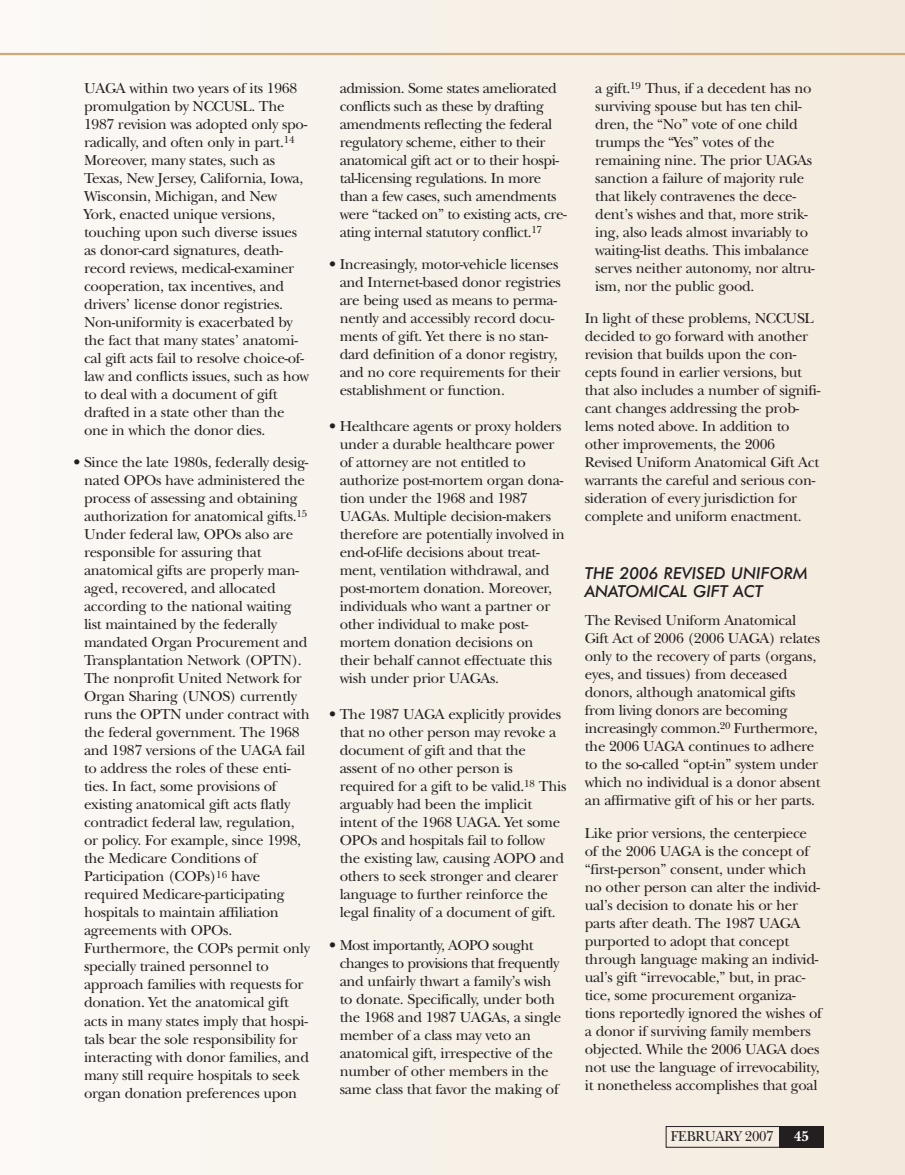
<style>
.page{position:relative;width:905px;height:1175px;background:#fff}
.page>*{position:absolute;margin:0;border:0;box-sizing:border-box;transform-origin:0 0}
.t1{font:italic 500 16.5px/18px "Futura BT";color:#231f20}
.t2{font:15px/18px "New Baskerville";letter-spacing:-.02em;color:#231f20}
.t3{font:15px "New Baskerville";letter-spacing:-.02em;color:#231f20;scale:.95 1}
.t4{font:700 15px "New Baskerville";color:#fff;scale:.95 1}
</style>
<div class="page">
<div style="left:0;top:0;width:904px;height:1174px;background:#f3eadd"></div>
<div style="left:0;top:0;width:760px;height:1174px;background:#f5ede2"></div>
<div style="left:0;top:0;width:600px;height:1174px;background:#f6f0e6"></div>
<div style="left:0;top:0;width:400px;height:1174px;background:#f7f3eb"></div>
<div style="left:0;top:0;width:240px;height:1174px;background:#f9f6f0"></div>
<div style="left:0;top:0;width:80px;height:1174px;background:#fbf9f5"></div>
<hr style="left:0;top:53px;width:904px;height:2px;background:#ceaa79">
<div style="left:779px;top:1126px;width:45px;height:21px;background:#231f20"></div>
<div style="left:665px;top:1126px;width:116px;height:21px;border:1px solid #231f20"></div>
<p class="t2" style="left:84px;top:81px;width:227px">UAGA within two years of its 1968 promulgation by NCCUSL. The 1987 revision was adopted only spo&shy;radically, and often only in part.<sup>14<br></sup>Moreover, many states, such as Texas, New Jersey, California, Iowa, Wisconsin, Michigan, and New York, enacted unique versions, touching upon such diverse issues as donor-card signatures, death&shy;record reviews, medical-examiner cooperation, tax incentives, and drivers’ license donor registries.<br>Non-uniformity is exacerbated by the fact that many states’ anatomi&shy;cal gift acts fail to resolve choice-of&shy;law and conflicts issues, such as how to deal with a document of gift drafted in a state other than the one in which the donor dies.</p>
<p class="t2" style="left:84px;top:455px;width:227px;text-indent:-10px">• Since the late 1980s, federally desig&shy;nated OPOs have administered the process of assessing and obtaining authorization for anatomical gifts.<sup>15<br></sup>Under federal law, OPOs also are responsible for assuring that anatomical gifts are properly man&shy;aged, recovered, and allocated according to the national waiting list maintained by the federally mandated Organ Procurement and Transplantation Network (OPTN).<br>The nonprofit United Network for Organ Sharing (UNOS) currently runs the OPTN under contract with the federal government. The 1968 and 1987 versions of the UAGA fail to address the roles of these enti&shy;ties. In fact, some provisions of existing anatomical gift acts flatly contradict federal law, regulation, or policy. For example, since 1998, the Medicare Conditions of Participation (COPs)<sup>16</sup> have required Medicare-participating hospitals to maintain affiliation agreements with OPOs.<br>Furthermore, the COPs permit only specially trained personnel to approach families with requests for donation. Yet the anatomical gift acts in many states imply that hospi&shy;tals bear the sole responsibility for interacting with donor families, and many still require hospitals to seek organ donation preferences upon</p>
<p class="t2" style="left:340px;top:81px;width:228px">admission. Some states ameliorated conflicts such as these by drafting amendments reflecting the federal regulatory scheme, either to their anatomical gift act or to their hospi&shy;tal-licensing regulations. In more than a few cases, such amendments were “tacked on” to existing acts, cre&shy;ating internal statutory conflict.<sup>17</sup></p>
<p class="t2" style="left:339px;top:257px;width:223px;text-indent:-10px">• Increasingly, motor-vehicle licenses and Internet-based donor registries are being used as means to perma&shy;nently and accessibly record docu&shy;ments of gift. Yet there is no stan&shy;dard definition of a donor registry, and no core requirements for their establishment or function.</p>
<p class="t2" style="left:339px;top:419px;width:227px;text-indent:-10px">• Healthcare agents or proxy holders under a durable healthcare power of attorney are not entitled to authorize post-mortem organ dona&shy;tion under the 1968 and 1987<br>UAGAs. Multiple decision-makers therefore are potentially involved in end-of-life decisions about treat&shy;ment, ventilation withdrawal, and post-mortem donation. Moreover, individuals who want a partner or other individual to make post&shy;mortem donation decisions on their behalf cannot effectuate this wish under prior UAGAs.</p>
<p class="t2" style="left:339px;top:707px;width:228px;text-indent:-10px">• The 1987 UAGA explicitly provides that no other person may revoke a document of gift and that the assent of no other person is required for a gift to be valid.<sup>18</sup> This arguably had been the implicit intent of the 1968 UAGA. Yet some OPOs and hospitals fail to follow the existing law, causing AOPO and others to seek stronger and clearer language to further reinforce the legal finality of a document of gift.</p>
<p class="t2" style="left:340px;top:937px;width:223px;text-indent:-10px">• Most importantly, AOPO sought changes to provisions that frequently and unfairly thwart a family’s wish to donate. Specifically, under both the 1968 and 1987 UAGAs, a single member of a class may veto an anatomical gift, irrespective of the number of other members in the same class that favor the making of</p>
<p class="t2" style="left:595px;top:81px;width:221px">a gift.<sup>19</sup> Thus, if a decedent has no surviving spouse but has ten chil&shy;dren, the “No” vote of one child trumps the “Yes” votes of the remaining nine. The prior UAGAs sanction a failure of majority rule that likely contravenes the dece&shy;dent’s wishes and that, more strik&shy;ing, also leads almost invariably to waiting-list deaths. This imbalance serves neither autonomy, nor altru&shy;ism, nor the public good.</p>
<p class="t2" style="left:585px;top:311px;width:237px">In light of these problems, NCCUSL decided to go forward with another revision that builds upon the con&shy;cepts found in earlier versions, but that also includes a number of signifi&shy;cant changes addressing the prob&shy;lems noted above. In addition to other improvements, the 2006<br>Revised Uniform Anatomical Gift Act warrants the careful and serious con&shy;sideration of every jurisdiction for complete and uniform enactment.</p>
<p class="t1" style="left:585px;top:565px;width:224px">THE 2006 REVISED UNIFORM<br>ANATOMICAL GIFT ACT</p>
<p class="t2" style="left:585px;top:613px;width:237px">The Revised Uniform Anatomical Gift Act of 2006 (2006 UAGA) relates only to the recovery of parts (organs, eyes, and tissues) from deceased donors, although anatomical gifts from living donors are becoming increasingly common.<sup>20</sup> Furthermore, the 2006 UAGA continues to adhere to the so-called “opt-in” system under which no individual is a donor absent an affirmative gift of his or her parts.</p>
<p class="t2" style="left:585px;top:825px;width:238px">Like prior versions, the centerpiece of the 2006 UAGA is the concept of “first-person” consent, under which no other person can alter the individ&shy;ual’s decision to donate his or her parts after death. The 1987 UAGA purported to adopt that concept through language making an individ&shy;ual’s gift “irrevocable,” but, in prac&shy;tice, some procurement organiza&shy;tions reportedly ignored the wishes of a donor if surviving family members objected. While the 2006 UAGA does not use the language of irrevocability, it nonetheless accomplishes that goal</p>
<p class="t3" style="left:670px;top:1130px;width:110px">FEBRUARY 2007</p>
<p class="t4" style="left:794px;top:1130px;width:17px">45</p>
</div>
